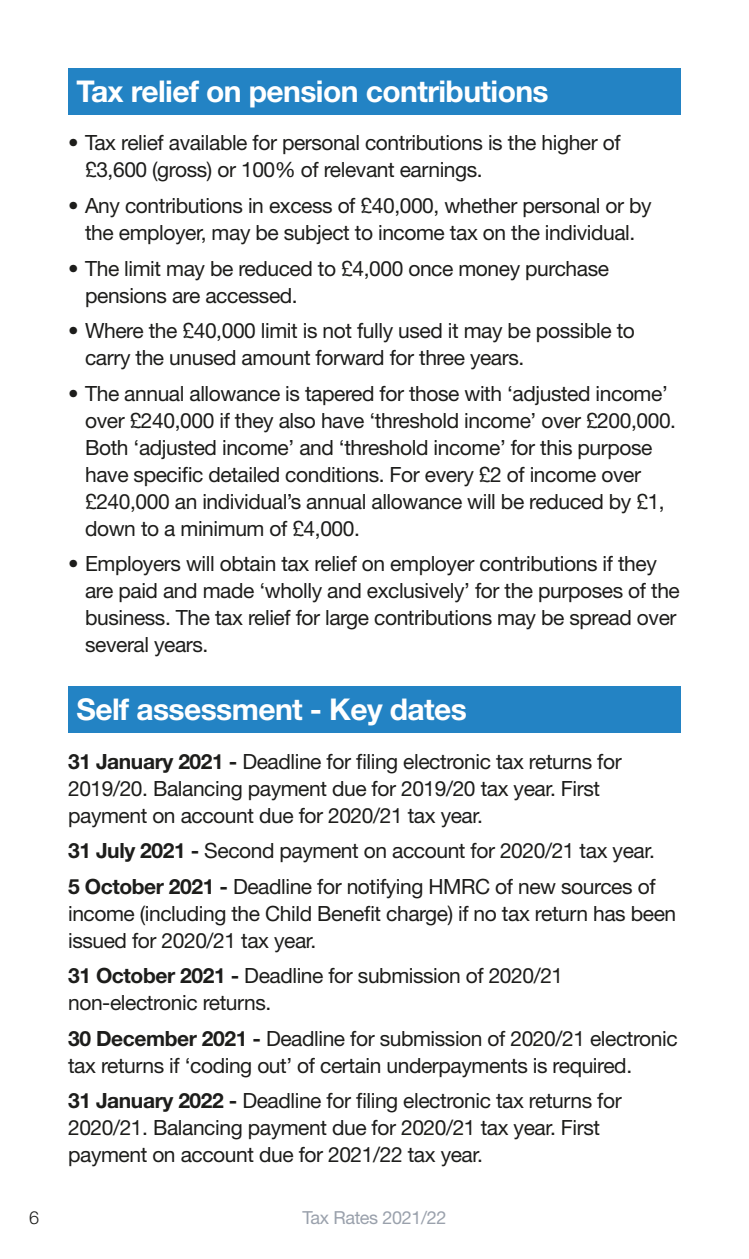
<style>
.page{position:relative;width:749px;height:1259px;background:#fff}
.page>*{position:absolute;margin:0;border:0;box-sizing:border-box;transform-origin:0 0}
.t1{font:700 30px "Helvetica Neue";letter-spacing:-.02em;color:#fff}
.t2{font:21px/27px "Helvetica Neue";letter-spacing:-.02em;color:#1d1d1b}
.t3{font:18px "Helvetica Neue";letter-spacing:-.02em;color:#9aa1ac}
.t4{font:300 18px "Helvetica Neue";color:#1d1d1b}
.s1{font-weight:700}
</style>
<div class="page">
<div style="left:68px;top:68px;width:612px;height:47px;background:#2383c4"></div>
<div style="left:68px;top:686px;width:612px;height:47px;background:#2383c4"></div>
<h1 class="t1" style="left:77px;top:73px;width:473px">Tax relief on pension contributions</h1>
<p class="t2" style="left:85px;top:129px;width:537px;text-indent:-17px">• Tax relief available for personal contributions is the higher of £3,600 (gross) or 100% of relevant earnings.</p>
<p class="t2" style="left:68px;top:192px;width:585px;text-align:center">• Any contributions in excess of £40,000, whether personal or by the employer, may be subject to income tax on the individual.</p>
<p class="t2" style="left:85px;top:254px;width:525px;text-indent:-17px">• The limit may be reduced to £4,000 once money purchase pensions are accessed.</p>
<p class="t2" style="left:85px;top:317px;width:551px;text-indent:-17px">• Where the £40,000 limit is not fully used it may be possible to carry the unused amount forward for three years.</p>
<p class="t2" style="left:85px;top:379px;width:592px;text-indent:-17px">• The annual allowance is tapered for those with ‘adjusted income’ over £240,000 if they also have ‘threshold income’ over £200,000.<br>Both ‘adjusted income’ and ‘threshold income’ for this purpose have specific detailed conditions. For every £2 of income over £240,000 an individual’s annual allowance will be reduced by £1, down to a minimum of £4,000.</p>
<p class="t2" style="left:85px;top:550px;width:596px;text-indent:-17px">• Employers will obtain tax relief on employer contributions if they are paid and made ‘wholly and exclusively’ for the purposes of the business. The tax relief for large contributions may be spread over several years.</p>
<h1 class="t1" style="left:77px;top:691px;width:391px">Self assessment - Key dates</h1>
<p class="t2" style="left:68px;top:747px;width:555px"><span class="s1">31 January 2021 -</span> Deadline for filing electronic tax returns for<br>2019/20. Balancing payment due for 2019/20 tax year. First payment on account due for 2020/21 tax year.</p>
<p class="t2" style="left:68px;top:832px;width:588px;line-height:35.4px"><span class="s1">31 July 2021 -</span> Second payment on account for 2020/21 tax year.<br><span class="s1">5 October 2021 -</span> Deadline for notifying HMRC of new sources of</p>
<p class="t2" style="left:68px;top:899px;width:609px">income (including the Child Benefit charge) if no tax return has been issued for 2020/21 tax year.</p>
<p class="t2" style="left:68px;top:962px;width:496px"><span class="s1">31 October 2021 -</span> Deadline for submission of 2020/21 non-electronic returns.</p>
<p class="t2" style="left:68px;top:1024px;width:611px"><span class="s1">30 December 2021 -</span> Deadline for submission of 2020/21 electronic tax returns if ‘coding out’ of certain underpayments is required.</p>
<p class="t2" style="left:68px;top:1087px;width:555px"><span class="s1">31 January 2022 -</span> Deadline for filing electronic tax returns for<br>2020/21. Balancing payment due for 2020/21 tax year. First payment on account due for 2021/22 tax year.</p>
<p class="t4" style="left:29px;top:1206px;width:12px">6</p>
<p class="t3" style="left:302px;top:1206px;width:145px">Tax Rates 2021/22</p>
</div>
